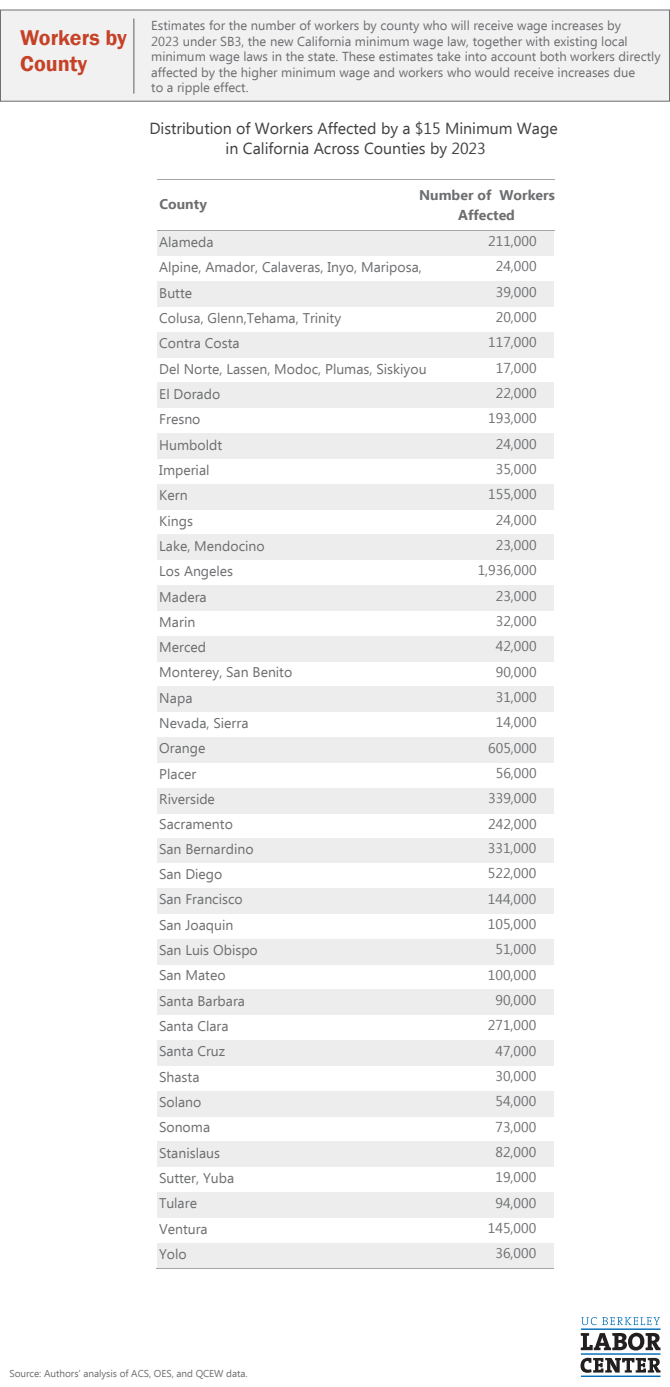
<style>
.page{position:relative;width:670px;height:1387px;background:#fff}
.page>*{position:absolute;margin:0;border:0;box-sizing:border-box;transform-origin:0 0}
.t1{font:600 22px/26.4px "Franklin Gothic";color:#c64227}
.t2{font:16px/19.2px "Ebrima";color:#414042;text-align:center}
.t3{font:14px "Ebrima";color:#6d6e70}
.t4{font:700 14px "Ebrima";color:#6d6e70}
.t5{font:13px/15.6px "Ebrima";color:#6d6e70}
.t6{font:10px "Ebrima";letter-spacing:-.005em;color:#6d6e70}
</style>
<div class="page">
<div style="left:0;top:10px;width:669px;height:91px;background:#f1f1f2"></div>
<div style="left:0;top:10px;width:670px;height:92px;border:1px solid #6d6e70"></div>
<hr style="left:134px;top:19px;width:1px;height:75px;background:#6d6e70">
<hr style="left:581px;top:1328px;width:80px;height:2px;background:#006bb6">
<hr style="left:581px;top:1375px;width:80px;height:1px;background:#006bb6">
<hr style="left:581px;top:1353px;width:80px;height:1px;background:#006bb6">
<svg style="left:581px;top:1332px;width:80px;height:18px"></svg>
<svg style="left:581px;top:1357px;width:79px;height:15px"></svg>
<svg style="left:581px;top:1317px;width:79px;height:8px"></svg>
<div style="left:157px;top:231px;width:397px;height:25px;background:#ededed"></div>
<div style="left:157px;top:281px;width:397px;height:26px;background:#ededed"></div>
<div style="left:157px;top:332px;width:397px;height:25px;background:#ededed"></div>
<div style="left:157px;top:383px;width:397px;height:25px;background:#ededed"></div>
<div style="left:157px;top:433px;width:397px;height:26px;background:#ededed"></div>
<div style="left:157px;top:484px;width:397px;height:25px;background:#ededed"></div>
<div style="left:157px;top:534px;width:397px;height:26px;background:#ededed"></div>
<div style="left:157px;top:585px;width:397px;height:26px;background:#ededed"></div>
<div style="left:157px;top:636px;width:397px;height:25px;background:#ededed"></div>
<div style="left:157px;top:686px;width:397px;height:26px;background:#ededed"></div>
<div style="left:157px;top:737px;width:397px;height:25px;background:#ededed"></div>
<div style="left:157px;top:788px;width:397px;height:25px;background:#ededed"></div>
<hr style="left:157px;top:230px;width:270px;height:1px;background:#a5a5a5">
<hr style="left:157px;top:179px;width:397px;height:1px;background:#a5a5a5">
<hr style="left:427px;top:230px;width:127px;height:1px;background:#a5a5a5">
<div style="left:157px;top:838px;width:397px;height:25px;background:#ededed"></div>
<div style="left:157px;top:888px;width:397px;height:25px;background:#ededed"></div>
<div style="left:157px;top:939px;width:397px;height:25px;background:#ededed"></div>
<div style="left:157px;top:989px;width:397px;height:26px;background:#ededed"></div>
<div style="left:157px;top:1040px;width:397px;height:25px;background:#ededed"></div>
<div style="left:157px;top:1091px;width:397px;height:25px;background:#ededed"></div>
<div style="left:157px;top:1141px;width:397px;height:26px;background:#ededed"></div>
<div style="left:157px;top:1192px;width:397px;height:25px;background:#ededed"></div>
<div style="left:157px;top:1243px;width:397px;height:25px;background:#ededed"></div>
<hr style="left:157px;top:1267px;width:397px;height:1px;background:#a5a5a5">
<h1 class="t1" style="left:20px;top:24px;width:108px">Workers by<br>County</h1>
<p class="t5" style="left:151px;top:18px;width:511px">Estimates for the number of workers by county who will receive wage increases by<br>2023 under SB3, the new California minimum wage law, together with existing local minimum wage laws in the state. These estimates take into account both workers directly affected by the higher minimum wage and workers who would receive increases due<br>to a ripple effect.</p>
<p class="t2" style="left:149px;top:120px;width:410px">Distribution of Workers Affected by a $15 Minimum Wage in California Across Counties by 2023</p>
<p class="t4" style="left:159px;top:193px;width:49px">County</p>
<p class="t4" style="left:419px;top:185px;width:137px">Number of Workers</p>
<p class="t4" style="left:458px;top:204px;width:58px">Affected</p>
<p class="t3" style="left:159px;top:232px;width:56px">Alameda</p>
<p class="t3" style="left:488px;top:231px;width:50px">211,000</p>
<p class="t3" style="left:159px;top:257px;width:264px">Alpine, Amador, Calaveras, Inyo, Mariposa,</p>
<p class="t3" style="left:496px;top:256px;width:42px">24,000</p>
<p class="t3" style="left:159px;top:283px;width:34px">Butte</p>
<p class="t3" style="left:496px;top:282px;width:42px">39,000</p>
<p class="t3" style="left:159px;top:308px;width:183px">Colusa, Glenn,Tehama, Trinity</p>
<p class="t3" style="left:496px;top:307px;width:42px">20,000</p>
<p class="t3" style="left:159px;top:333px;width:82px">Contra Costa</p>
<p class="t3" style="left:488px;top:332px;width:50px">117,000</p>
<p class="t3" style="left:159px;top:359px;width:269px">Del Norte, Lassen, Modoc, Plumas, Siskiyou</p>
<p class="t3" style="left:496px;top:358px;width:42px">17,000</p>
<p class="t3" style="left:159px;top:384px;width:63px">El Dorado</p>
<p class="t3" style="left:496px;top:383px;width:42px">22,000</p>
<p class="t3" style="left:159px;top:409px;width:43px">Fresno</p>
<p class="t3" style="left:488px;top:408px;width:50px">193,000</p>
<p class="t3" style="left:159px;top:435px;width:64px">Humboldt</p>
<p class="t3" style="left:496px;top:434px;width:42px">24,000</p>
<p class="t3" style="left:159px;top:460px;width:52px">Imperial</p>
<p class="t3" style="left:496px;top:459px;width:42px">35,000</p>
<p class="t3" style="left:159px;top:485px;width:30px">Kern</p>
<p class="t3" style="left:488px;top:484px;width:50px">155,000</p>
<p class="t3" style="left:159px;top:510px;width:35px">Kings</p>
<p class="t3" style="left:496px;top:510px;width:42px">24,000</p>
<p class="t3" style="left:159px;top:536px;width:107px">Lake, Mendocino</p>
<p class="t3" style="left:496px;top:535px;width:42px">23,000</p>
<p class="t3" style="left:159px;top:561px;width:75px">Los Angeles</p>
<p class="t3" style="left:478px;top:560px;width:60px">1,936,000</p>
<p class="t3" style="left:159px;top:586px;width:49px">Madera</p>
<p class="t3" style="left:496px;top:586px;width:42px">23,000</p>
<p class="t3" style="left:159px;top:612px;width:38px">Marin</p>
<p class="t3" style="left:496px;top:611px;width:42px">32,000</p>
<p class="t3" style="left:159px;top:637px;width:48px">Merced</p>
<p class="t3" style="left:496px;top:636px;width:42px">42,000</p>
<p class="t3" style="left:159px;top:662px;width:135px">Monterey, San Benito</p>
<p class="t3" style="left:496px;top:662px;width:42px">90,000</p>
<p class="t3" style="left:159px;top:688px;width:35px">Napa</p>
<p class="t3" style="left:496px;top:687px;width:42px">31,000</p>
<p class="t3" style="left:159px;top:713px;width:91px">Nevada, Sierra</p>
<p class="t3" style="left:496px;top:712px;width:42px">14,000</p>
<p class="t3" style="left:159px;top:738px;width:48px">Orange</p>
<p class="t3" style="left:488px;top:738px;width:50px">605,000</p>
<p class="t3" style="left:159px;top:764px;width:39px">Placer</p>
<p class="t3" style="left:496px;top:763px;width:42px">56,000</p>
<p class="t3" style="left:159px;top:789px;width:57px">Riverside</p>
<p class="t3" style="left:488px;top:788px;width:50px">339,000</p>
<p class="t3" style="left:159px;top:814px;width:75px">Sacramento</p>
<p class="t3" style="left:488px;top:813px;width:50px">242,000</p>
<p class="t3" style="left:159px;top:839px;width:96px">San Bernardino</p>
<p class="t3" style="left:488px;top:838px;width:50px">331,000</p>
<p class="t3" style="left:159px;top:864px;width:65px">San Diego</p>
<p class="t3" style="left:488px;top:863px;width:50px">522,000</p>
<p class="t3" style="left:159px;top:889px;width:85px">San Francisco</p>
<p class="t3" style="left:488px;top:888px;width:50px">144,000</p>
<p class="t3" style="left:159px;top:915px;width:76px">San Joaquin</p>
<p class="t3" style="left:488px;top:914px;width:50px">105,000</p>
<p class="t3" style="left:159px;top:940px;width:100px">San Luis Obispo</p>
<p class="t3" style="left:495px;top:939px;width:42px">51,000</p>
<p class="t3" style="left:159px;top:965px;width:68px">San Mateo</p>
<p class="t3" style="left:488px;top:964px;width:50px">100,000</p>
<p class="t3" style="left:159px;top:991px;width:88px">Santa Barbara</p>
<p class="t3" style="left:495px;top:990px;width:42px">90,000</p>
<p class="t3" style="left:159px;top:1016px;width:71px">Santa Clara</p>
<p class="t3" style="left:488px;top:1015px;width:50px">271,000</p>
<p class="t3" style="left:159px;top:1041px;width:68px">Santa Cruz</p>
<p class="t3" style="left:495px;top:1040px;width:42px">47,000</p>
<p class="t3" style="left:159px;top:1067px;width:42px">Shasta</p>
<p class="t3" style="left:495px;top:1066px;width:42px">30,000</p>
<p class="t3" style="left:159px;top:1092px;width:44px">Solano</p>
<p class="t3" style="left:495px;top:1091px;width:42px">54,000</p>
<p class="t3" style="left:159px;top:1117px;width:53px">Sonoma</p>
<p class="t3" style="left:495px;top:1116px;width:42px">73,000</p>
<p class="t3" style="left:159px;top:1143px;width:63px">Stanislaus</p>
<p class="t3" style="left:495px;top:1142px;width:42px">82,000</p>
<p class="t3" style="left:159px;top:1168px;width:77px">Sutter, Yuba</p>
<p class="t3" style="left:495px;top:1167px;width:42px">19,000</p>
<p class="t3" style="left:159px;top:1193px;width:40px">Tulare</p>
<p class="t3" style="left:495px;top:1192px;width:42px">94,000</p>
<p class="t3" style="left:159px;top:1218px;width:50px">Ventura</p>
<p class="t3" style="left:488px;top:1218px;width:50px">145,000</p>
<p class="t3" style="left:159px;top:1244px;width:29px">Yolo</p>
<p class="t3" style="left:495px;top:1243px;width:42px">36,000</p>
<p class="t6" style="left:9px;top:1366px;width:240px">Source: Authors’ analysis of ACS, OES, and QCEW data.</p>
</div>
